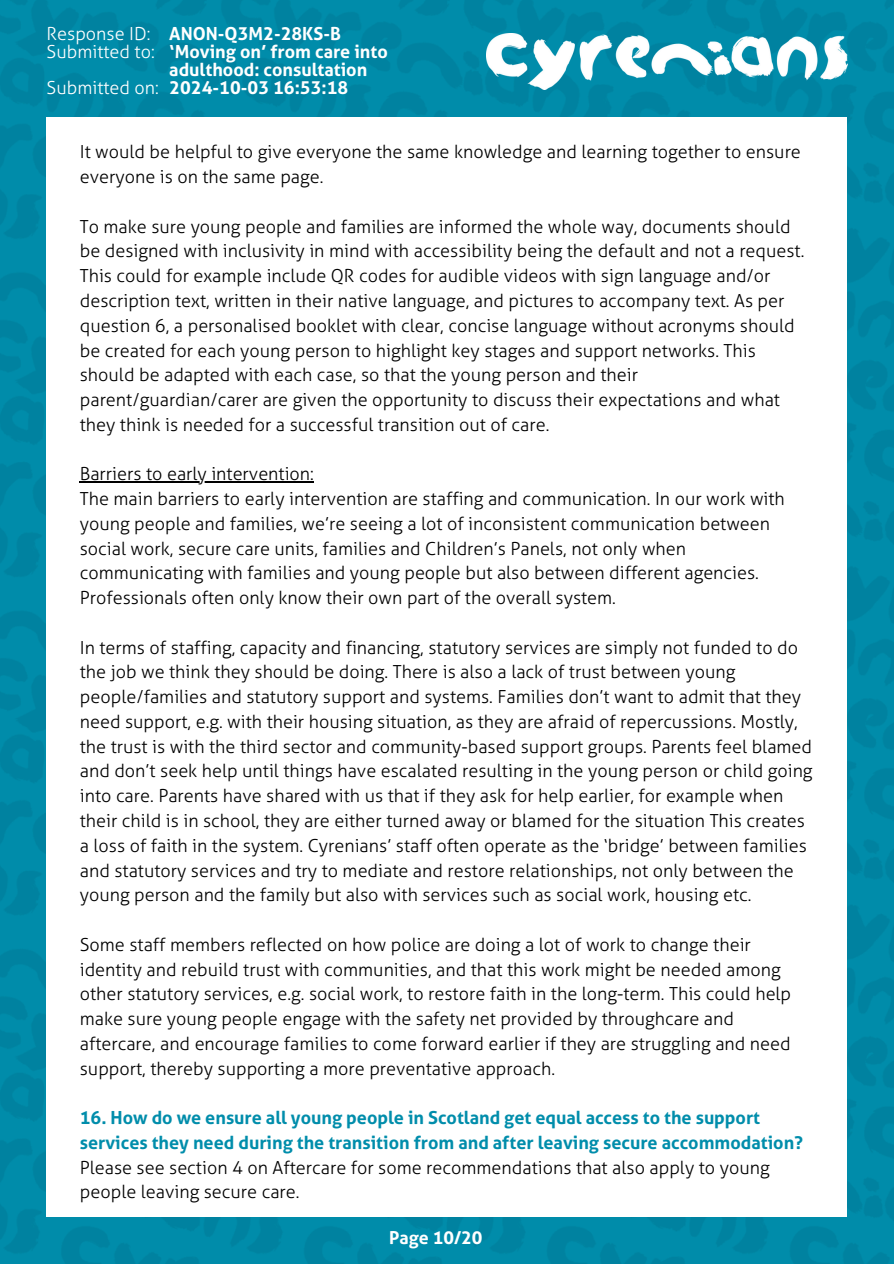
<style>
.page{position:relative;width:894px;height:1264px;background:#fff}
.page>*{position:absolute;margin:0;border:0;box-sizing:border-box;transform-origin:0 0}
.t1{font:300 18px/24.8px "Aller";color:#000}
.t2{font:700 18px/24.8px "Aller";color:#008dab}
.t3{font:700 18px/18px "Aller";color:#fff}
.t4{font:300 18px "Aller";color:#fff}
.t5{font:700 17.7px "Aller";color:#fff}
</style>
<div class="page">
<img style="left:0;top:0;width:893px;height:1263px">
<div style="left:47px;top:117px;width:799px;height:1099px;background:#fff"></div>
<img style="left:486px;top:33px;width:361px;height:57px">
<hr style="left:80px;top:481px;width:234px;height:1px;background:#000">
<p class="t4" style="left:47px;top:23px;width:105px">Response ID:</p>
<p class="t4" style="left:47px;top:41px;width:109px">Submitted to:</p>
<h1 class="t4" style="left:47px;top:77px;width:114px">Submitted on:</h1>
<h1 class="t3" style="left:169px;top:25px;width:220px">ANON-Q3M2-28KS-B ‘Moving on’ from care into adulthood: consultation<br>2024-10-03 16:53:18</h1>
<p class="t1" style="left:80px;top:140px;width:722px">It would be helpful to give everyone the same knowledge and learning together to ensure everyone is on the same page.</p>
<p class="t1" style="left:80px;top:214px;width:725px">To make sure young people and families are informed the whole way, documents should be designed with inclusivity in mind with accessibility being the default and not a request.<br>This could for example include QR codes for audible videos with sign language and/or description text, written in their native language, and pictures to accompany text. As per question 6, a personalised booklet with clear, concise language without acronyms should be created for each young person to highlight key stages and support networks. This should be adapted with each case, so that the young person and their parent/guardian/carer are given the opportunity to discuss their expectations and what they think is needed for a successful transition out of care.</p>
<p class="t1" style="left:80px;top:462px;width:235px">Barriers to early intervention:</p>
<p class="t1" style="left:80px;top:486px;width:706px">The main barriers to early intervention are staffing and communication. In our work with young people and families, we’re seeing a lot of inconsistent communication between social work, secure care units, families and Children’s Panels, not only when communicating with families and young people but also between different agencies.<br>Professionals often only know their own part of the overall system.</p>
<p class="t1" style="left:80px;top:635px;width:734px">In terms of staffing, capacity and financing, statutory services are simply not funded to do the job we think they should be doing. There is also a lack of trust between young people/families and statutory support and systems. Families don’t want to admit that they need support, e.g. with their housing situation, as they are afraid of repercussions. Mostly, the trust is with the third sector and community-based support groups. Parents feel blamed and don’t seek help until things have escalated resulting in the young person or child going into care. Parents have shared with us that if they ask for help earlier, for example when their child is in school, they are either turned away or blamed for the situation This creates a loss of faith in the system. Cyrenians’ staff often operate as the ‘bridge’ between families and statutory services and try to mediate and restore relationships, not only between the young person and the family but also with services such as social work, housing etc.</p>
<p class="t1" style="left:80px;top:932px;width:712px">Some staff members reflected on how police are doing a lot of work to change their identity and rebuild trust with communities, and that this work might be needed among other statutory services, e.g. social work, to restore faith in the long-term. This could help make sure young people engage with the safety net provided by throughcare and aftercare, and encourage families to come forward earlier if they are struggling and need support, thereby supporting a more preventative approach.</p>
<p class="t2" style="left:80px;top:1105px;width:724px">16. How do we ensure all young people in Scotland get equal access to the support services they need during the transition from and after leaving secure accommodation?</p>
<p class="t1" style="left:80px;top:1155px;width:691px">Please see section 4 on Aftercare for some recommendations that also apply to young people leaving secure care.</p>
<p class="t5" style="left:389px;top:1227px;width:95px">Page 10/20</p>
</div>
